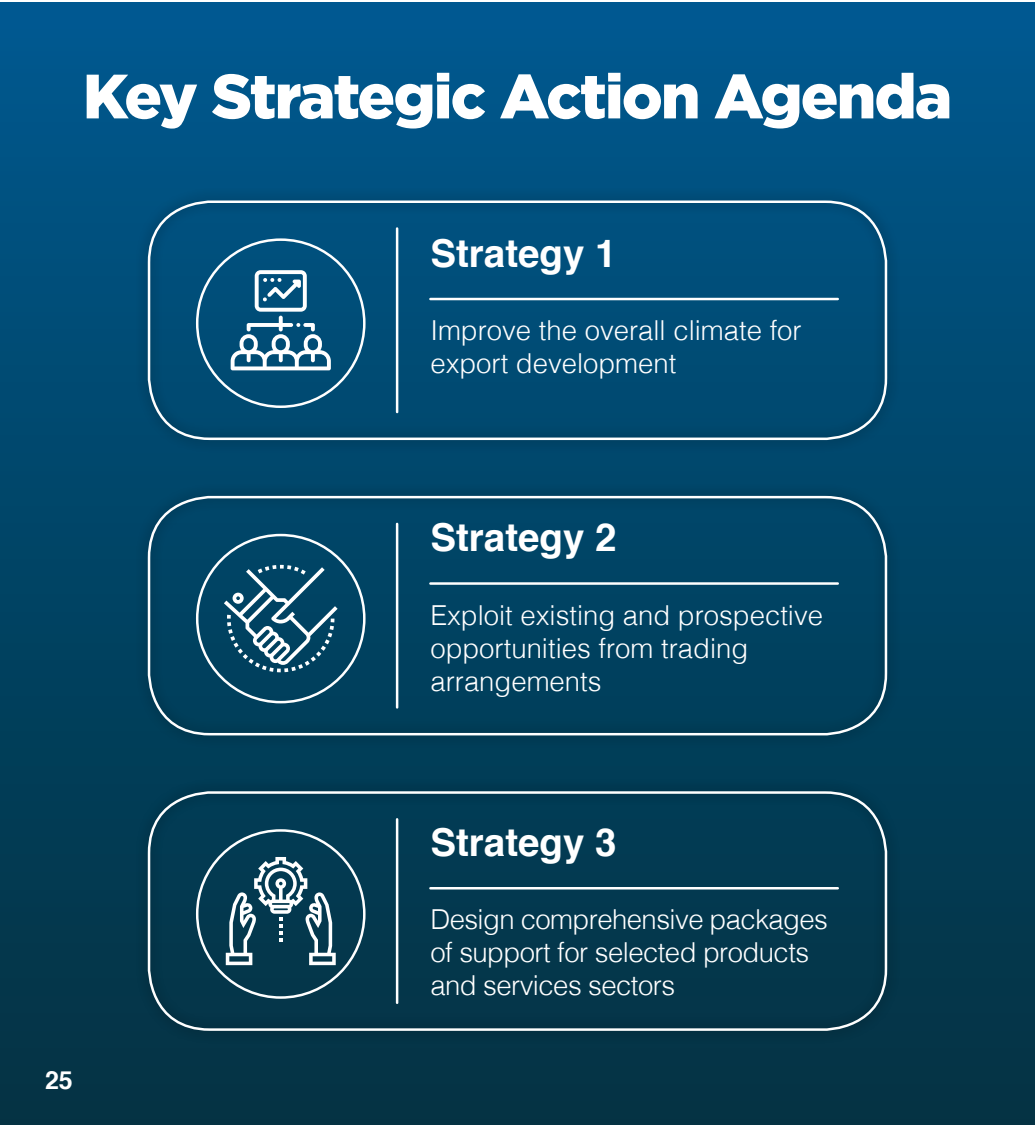
<style>
.page{position:relative;width:1035px;height:1125px;background:#fff}
.page>*{position:absolute;margin:0;border:0;box-sizing:border-box;transform-origin:0 0}
.t1{font:900 62.5px "Gotham";letter-spacing:-.03em;color:#fff}
.t2{font:700 38.5px "Helvetica";color:#fff}
.t3{font:300 27.5px/33px "Helvetica";color:#fff}
.t4{font:300 27.5px/33px "Helvetica";letter-spacing:-.02em;color:#fff}
.t5{font:700 25px "Helvetica";color:#fff}
</style>
<div class="page">
<div style="left:0;top:2px;width:1035px;height:1123px;background:linear-gradient(to bottom,#00588e,#043140)"></div>
<div style="left:135px;top:187px;width:765px;height:266px;background:#000;opacity:.55"></div>
<div style="left:148px;top:201px;width:739px;height:239px;border:2px solid #fff;border-radius:61px"></div>
<div style="left:135px;top:483px;width:765px;height:265px;background:#000;opacity:.55"></div>
<div style="left:148px;top:496px;width:739px;height:239px;border:2px solid #fff;border-radius:61px"></div>
<div style="left:135px;top:778px;width:765px;height:266px;background:#03384e"></div>
<div style="left:148px;top:791px;width:739px;height:240px;border:2px solid #fff;border-radius:61px"></div>
<hr style="left:430px;top:298px;width:408px;height:2px;background:#fff">
<hr style="left:396px;top:229px;width:2px;height:183px;background:#fff">
<hr style="left:430px;top:582px;width:408px;height:3px;background:#fff">
<hr style="left:396px;top:524px;width:2px;height:183px;background:#fff">
<hr style="left:430px;top:887px;width:408px;height:3px;background:#fff">
<hr style="left:396px;top:819px;width:2px;height:184px;background:#fff">
<svg style="left:231px;top:270px;width:100px;height:100px"></svg>
<svg style="left:224px;top:565px;width:114px;height:107px;background:#316780"></svg>
<svg style="left:226px;top:857px;width:110px;height:108px"></svg>
<h1 class="t1" style="left:83px;top:60px;width:871px">Key Strategic Action Agenda</h1>
<h2 class="t2" style="left:430px;top:222px;width:188px">Strategy 1</h2>
<p class="t3" style="left:430px;top:312px;width:373px">Improve the overall climate for export development</p>
<p class="t5" style="left:45px;top:1060px;width:29px">25</p>
<h2 class="t2" style="left:430px;top:506px;width:188px">Strategy 2</h2>
<p class="t3" style="left:430px;top:596px;width:394px">Exploit existing and prospective opportunities from trading arrangements</p>
<h2 class="t2" style="left:430px;top:811px;width:188px">Strategy 3</h2>
<p class="t4" style="left:430px;top:901px;width:399px">Design comprehensive packages of support for selected products and services sectors</p>
</div>
